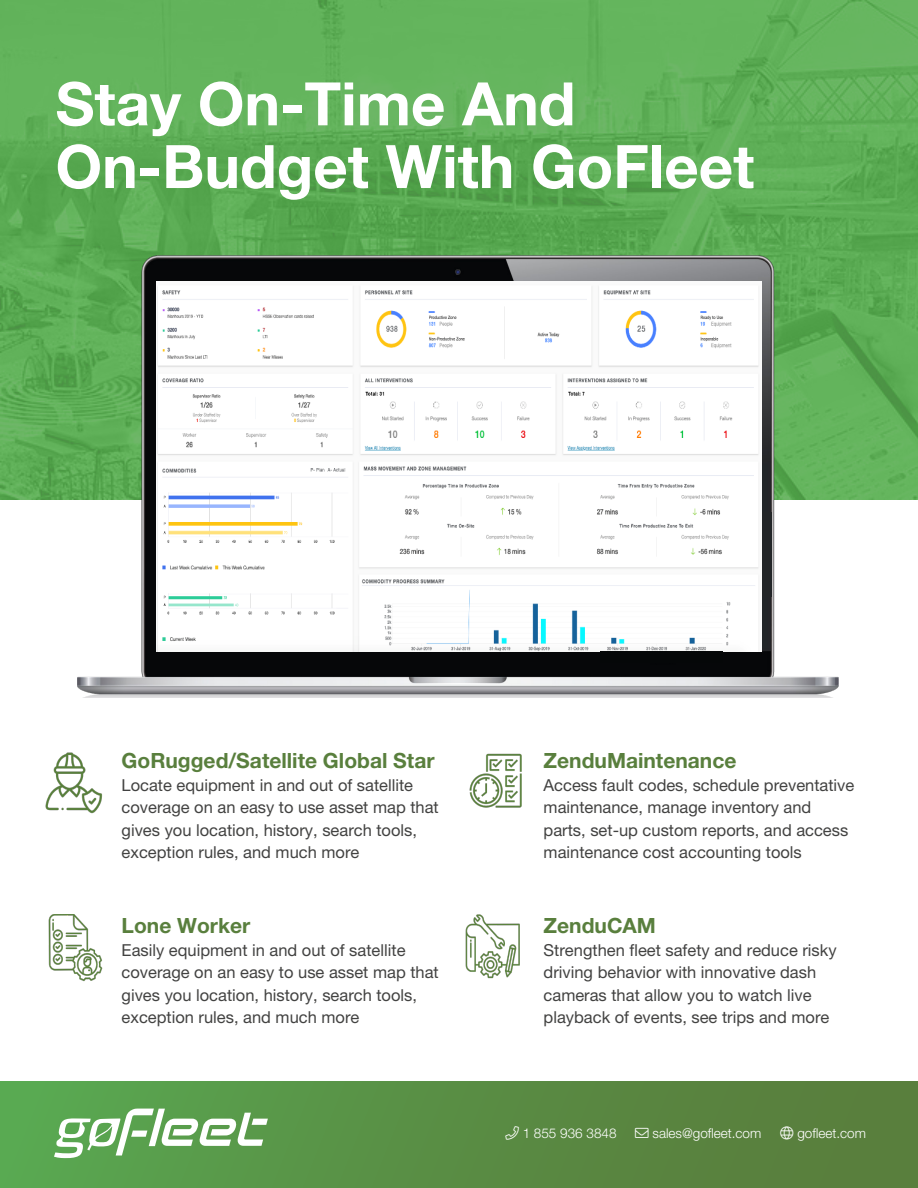
<style>
.page{position:relative;width:918px;height:1188px;background:#fff}
.page>*{position:absolute;margin:0;border:0;box-sizing:border-box;transform-origin:0 0}
.t1{font:700 60px "Helvetica Neue LT Pro";color:#fff}
.t2{font:700 21px "Helvetica Neue LT Pro";color:#597f3d}
.t3{font:16.5px/22.5px "Helvetica Neue LT Pro";color:#424241}
.t4{font:300 13.5px "Helvetica Neue LT Pro";color:#fff}
</style>
<div class="page">
<img style="left:0;top:0;width:918px;height:499px">
<img style="left:77px;top:255px;width:762px;height:442px">
<div style="left:760px;top:513px;width:11px;height:84px;background:#232628"></div>
<img style="left:157px;top:282px;width:604px;height:370px">
<div style="left:600px;top:652px;width:122px;height:11px;background:#050708"></div>
<img style="left:45px;top:752px;width:57px;height:62px">
<img style="left:48px;top:915px;width:55px;height:67px">
<img style="left:469px;top:753px;width:53px;height:55px">
<img style="left:465px;top:914px;width:55px;height:65px">
<div style="left:0;top:1081px;width:918px;height:107px;background:linear-gradient(to right,#59a650,#59793a)"></div>
<svg style="left:54px;top:1109px;width:214px;height:49px"></svg>
<svg style="left:505px;top:1126px;width:14px;height:14px"></svg>
<svg style="left:780px;top:1126px;width:13px;height:14px"></svg>
<p class="t1" style="left:56px;top:67px;width:521px">Stay On-Time And</p>
<p class="t1" style="left:56px;top:130px;width:700px">On-Budget With GoFleet</p>
<p class="t2" style="left:122px;top:748px;width:314px">GoRugged/Satellite Global Star</p>
<p class="t3" style="left:122px;top:773px;width:319px">Locate equipment in and out of satellite coverage on an easy to use asset map that gives you location, history, search tools, exception rules, and much more</p>
<p class="t2" style="left:122px;top:913px;width:130px">Lone Worker</p>
<p class="t3" style="left:122px;top:938px;width:319px">Easily equipment in and out of satellite coverage on an easy to use asset map that gives you location, history, search tools, exception rules, and much more</p>
<p class="t2" style="left:544px;top:748px;width:194px">ZenduMaintenance</p>
<p class="t3" style="left:544px;top:773px;width:312px">Access fault codes, schedule preventative maintenance, manage inventory and parts, set-up custom reports, and access maintenance cost accounting tools</p>
<p class="t2" style="left:544px;top:913px;width:114px">ZenduCAM</p>
<p class="t3" style="left:544px;top:938px;width:295px">Strengthen fleet safety and reduce risky driving behavior with innovative dash cameras that allow you to watch live playback of events, see trips and more</p>
<p class="t4" style="left:523px;top:1125px;width:95px">1 855 936 3848</p>
<p class="t4" style="left:635px;top:1125px;width:128px">→ sales@gofleet.com</p>
<p class="t4" style="left:797px;top:1125px;width:70px">gofleet.com</p>
</div>
